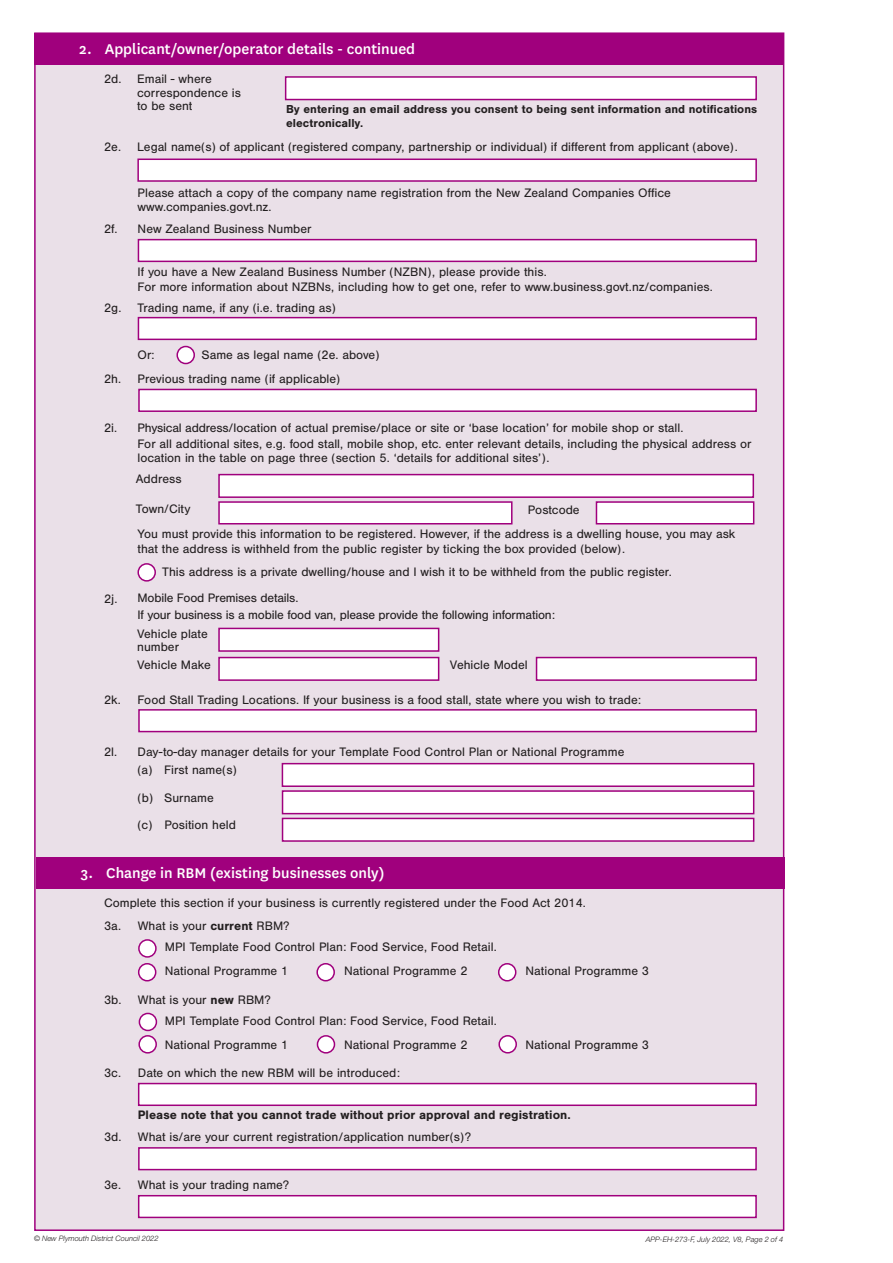
<style>
.page{position:relative;width:893px;height:1263px;background:#fff}
.page>*{position:absolute;margin:0;border:0;box-sizing:border-box;transform-origin:0 0}
.t1{font:500 16.5px "National";color:#fff}
.t2{font:12.75px/13.5px "Nimbus San";color:#231f20}
.t3{font:700 12.75px "Nimbus San";color:#231f20}
.t4{font:700 12px/13.5px "Nimbus San";color:#231f20}
.t5{font:italic 300 7.5px "Helvetica Neue LT Std";color:#231f20}
.s1{font-weight:700}
</style>
<div class="page">
<div style="left:34px;top:32px;width:750px;height:1199px;background:#eae0e8;border:2px solid #a0007d"></div>
<div style="left:35px;top:33px;width:748px;height:32px;background:#a0007d"></div>
<div style="left:138px;top:317px;width:619px;height:23px;background:#fff;border:2px solid #a0007d"></div>
<div style="left:177px;top:346px;width:17px;height:17px;background:#fff;border-radius:50%"></div>
<div style="left:176px;top:346px;width:19px;height:18px;border:2px solid #a0007d;border-radius:50%"></div>
<div style="left:138px;top:239px;width:619px;height:23px;background:#fff;border:2px solid #a0007d"></div>
<div style="left:138px;top:1147px;width:619px;height:23px;background:#fff;border:2px solid #a0007d"></div>
<div style="left:138px;top:1195px;width:619px;height:23px;background:#fff;border:2px solid #a0007d"></div>
<div style="left:317px;top:964px;width:17px;height:17px;background:#fff;border-radius:50%"></div>
<div style="left:316px;top:963px;width:19px;height:18px;border:2px solid #a0007d;border-radius:50%"></div>
<div style="left:139px;top:964px;width:17px;height:17px;background:#fff;border-radius:50%"></div>
<div style="left:138px;top:963px;width:18px;height:18px;border:2px solid #a0007d;border-radius:50%"></div>
<div style="left:139px;top:940px;width:17px;height:17px;background:#fff;border-radius:50%"></div>
<div style="left:138px;top:939px;width:19px;height:19px;border:2px solid #a0007d;border-radius:50%"></div>
<div style="left:499px;top:964px;width:17px;height:17px;background:#fff;border-radius:50%"></div>
<div style="left:498px;top:963px;width:18px;height:18px;border:2px solid #a0007d;border-radius:50%"></div>
<div style="left:139px;top:1013px;width:17px;height:17px;background:#fff;border-radius:50%"></div>
<div style="left:139px;top:1013px;width:18px;height:18px;border:2px solid #a0007d;border-radius:50%"></div>
<div style="left:139px;top:1036px;width:17px;height:17px;background:#fff;border-radius:50%"></div>
<div style="left:138px;top:1035px;width:19px;height:18px;border:2px solid #a0007d;border-radius:50%"></div>
<div style="left:317px;top:1036px;width:17px;height:17px;background:#fff;border-radius:50%"></div>
<div style="left:317px;top:1035px;width:18px;height:18px;border:2px solid #a0007d;border-radius:50%"></div>
<div style="left:499px;top:1036px;width:17px;height:17px;background:#fff;border-radius:50%"></div>
<div style="left:498px;top:1035px;width:19px;height:18px;border:2px solid #a0007d;border-radius:50%"></div>
<div style="left:138px;top:1083px;width:619px;height:23px;background:#fff;border:2px solid #a0007d"></div>
<div style="left:138px;top:564px;width:17px;height:17px;background:#fff;border-radius:50%"></div>
<div style="left:137px;top:563px;width:19px;height:19px;border:2px solid #a0007d;border-radius:50%"></div>
<div style="left:138px;top:389px;width:619px;height:23px;background:#fff;border:2px solid #a0007d"></div>
<div style="left:218px;top:474px;width:536px;height:24px;background:#fff;border:2px solid #a0007d"></div>
<div style="left:218px;top:501px;width:294px;height:23px;background:#fff;border:2px solid #a0007d"></div>
<div style="left:596px;top:501px;width:158px;height:23px;background:#fff;border:2px solid #a0007d"></div>
<div style="left:218px;top:628px;width:221px;height:24px;background:#fff;border:2px solid #a0007d"></div>
<div style="left:536px;top:657px;width:221px;height:24px;background:#fff;border:2px solid #a0007d"></div>
<div style="left:218px;top:657px;width:221px;height:24px;background:#fff;border:2px solid #a0007d"></div>
<div style="left:138px;top:709px;width:619px;height:23px;background:#fff;border:2px solid #a0007d"></div>
<div style="left:282px;top:763px;width:472px;height:24px;background:#fff;border:2px solid #a0007d"></div>
<div style="left:282px;top:790px;width:472px;height:24px;background:#fff;border:2px solid #a0007d"></div>
<div style="left:282px;top:818px;width:472px;height:24px;background:#fff;border:2px solid #a0007d"></div>
<div style="left:36px;top:857px;width:749px;height:32px;background:#a0007d"></div>
<div style="left:137px;top:159px;width:620px;height:23px;background:#fff;border:2px solid #a0007d"></div>
<div style="left:285px;top:76px;width:472px;height:24px;background:#fff;border:2px solid #a0007d"></div>
<p class="t1" style="left:79px;top:38px;width:338px">2. Applicant/owner/operator details - continued</p>
<p class="t2" style="left:104px;top:72px;width:19px">2d.</p>
<p class="t2" style="left:137px;top:72px;width:105px">Email - where correspondence is to be sent</p>
<p class="t4" style="left:286px;top:103px;width:473px">By entering an email address you consent to being sent information and notifications electronically.</p>
<p class="t2" style="left:104px;top:140px;width:635px">2e. Legal name(s) of applicant (registered company, partnership or individual) if different from applicant (above).</p>
<p class="t2" style="left:138px;top:186px;width:535px;line-height:14.2px">Please attach a copy of the company name registration from the New Zealand Companies Office www.companies.govt.nz.</p>
<p class="t2" style="left:104px;top:223px;width:209px">2f. New Zealand Business Number</p>
<p class="t2" style="left:138px;top:264px;width:577px;line-height:15px">If you have a New Zealand Business Number (NZBN), please provide this.<br>For more information about NZBNs, including how to get one, refer to www.business.govt.nz/companies.</p>
<p class="t2" style="left:104px;top:301px;width:233px">2g. Trading name, if any (i.e. trading as)</p>
<p class="t2" style="left:138px;top:348px;width:19px">Or:</p>
<p class="t2" style="left:202px;top:348px;width:179px">Same as legal name (2e. above)</p>
<p class="t2" style="left:104px;top:372px;width:238px">2h. Previous trading name (if applicable)</p>
<p class="t2" style="left:138px;top:421px;width:615px;line-height:14.7px;text-indent:-33px">2i. Physical address/location of actual premise/place or site or ‘base location’ for mobile shop or stall.<br>For all additional sites, e.g. food stall, mobile shop, etc. enter relevant details, including the physical address or location in the table on page three (section 5. ‘details for additional sites’).</p>
<p class="t2" style="left:136px;top:472px;width:47px">Address</p>
<p class="t2" style="left:136px;top:502px;width:56px">Town/City</p>
<p class="t2" style="left:138px;top:498px;width:599px;line-height:24.2px;text-indent:390px">Postcode<br>You must provide this information to be registered. However, if the address is a dwelling house, you may ask</p>
<p class="t2" style="left:138px;top:542px;width:489px">that the address is withheld from the public register by ticking the box provided (below).</p>
<p class="t2" style="left:138px;top:590px;width:419px;line-height:16.5px;text-indent:-33px">2j. Mobile Food Premises details.<br>If your business is a mobile food van, please provide the following information:</p>
<p class="t2" style="left:137px;top:627px;width:72px">Vehicle plate number</p>
<p class="t2" style="left:137px;top:658px;width:75px">Vehicle Make</p>
<p class="t2" style="left:450px;top:658px;width:79px">Vehicle Model</p>
<p class="t2" style="left:104px;top:693px;width:539px">2k. Food Stall Trading Locations. If your business is a food stall, state where you wish to trade:</p>
<p class="t2" style="left:162px;top:565px;width:511px">This address is a private dwelling/house and I wish it to be withheld from the public register.</p>
<p class="t2" style="left:104px;top:745px;width:522px">2l. Day-to-day manager details for your Template Food Control Plan or National Programme</p>
<p class="t2" style="left:138px;top:784px;width:100px;line-height:27.3px">(b) Surname<br>(c) Position held</p>
<p class="t1" style="left:81px;top:862px;width:305px">3. Change in RBM (existing businesses only)</p>
<p class="t2" style="left:138px;top:764px;width:101px">(a) First name(s)</p>
<p class="t2" style="left:104px;top:891px;width:483px;line-height:23.2px">Complete this section if your business is currently registered under the Food Act 2014.<br>3a. What is your <span class="s1">current</span> RBM?</p>
<p class="t2" style="left:165px;top:964px;width:125px">National Programme 1</p>
<p class="t2" style="left:344px;top:935px;width:154px;line-height:24.2px;text-indent:-179px">MPI Template Food Control Plan: Food Service, Food Retail.<br>National Programme 2</p>
<p class="t2" style="left:526px;top:964px;width:125px">National Programme 3</p>
<p class="t2" style="left:104px;top:993px;width:168px">3b. What is your <span class="s1">new</span> RBM?</p>
<p class="t2" style="left:165px;top:1038px;width:125px">National Programme 1</p>
<p class="t2" style="left:344px;top:1008px;width:154px;line-height:24px;text-indent:-179px">MPI Template Food Control Plan: Food Service, Food Retail.<br>National Programme 2</p>
<p class="t2" style="left:526px;top:1038px;width:125px">National Programme 3</p>
<p class="t2" style="left:104px;top:1066px;width:297px">3c. Date on which the new RBM will be introduced:</p>
<p class="t3" style="left:138px;top:1108px;width:434px">Please note that you cannot trade without prior approval and registration.</p>
<p class="t2" style="left:104px;top:1130px;width:368px">3d. What is/are your current registration/application number(s)?</p>
<p class="t2" style="left:104px;top:1178px;width:186px">3e. What is your trading name?</p>
<p class="t5" style="left:34px;top:1234px;width:126px">© New Plymouth District Council 2022</p>
<p class="t5" style="left:646px;top:1234px;width:139px">APP-EH-273-F, July 2022, V8, Page 2 of 4</p>
</div>
